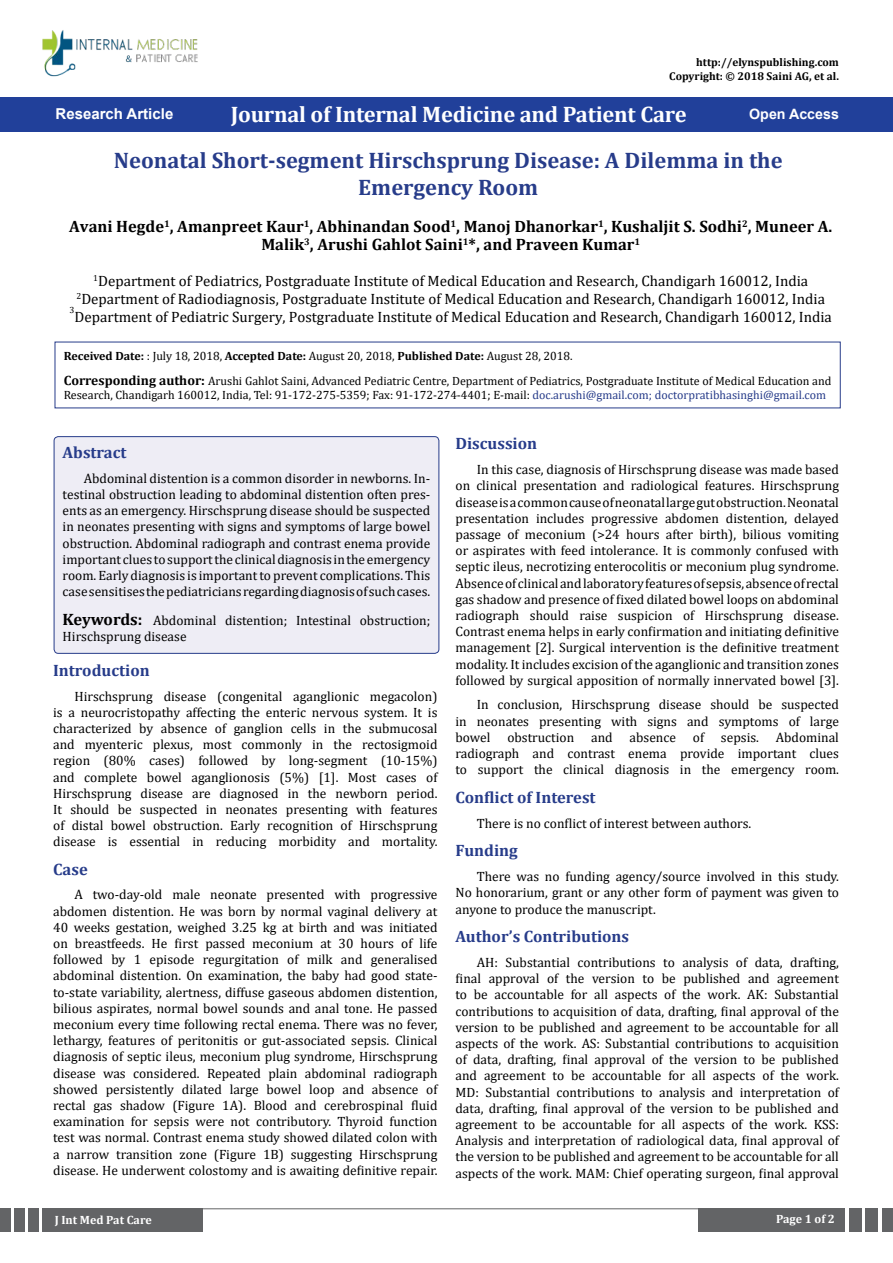
<style>
.page{position:relative;width:893px;height:1263px;background:#fff}
.page>*{position:absolute;margin:0;border:0;box-sizing:border-box;transform-origin:0 0}
.t1{font:700 22.5px/27px "Cambria";color:#273c8a;text-align:center}
.t2{font:700 22.5px "Cambria";letter-spacing:-.01em;color:#fff}
.t3{font:700 16.5px/18px "Cambria";color:#000;text-align:center}
.t4{font:700 16.5px "Cambria";color:#273c8a}
.t5{font:15px/18px "Cambria";color:#000;text-align:center}
.t6{font:700 15px "Arial";color:#fff}
.t7{font:700 14.25px "Arial";color:#fff}
.t8{font:13.5px/16.2px "Cambria";color:#000;text-align:justify}
.t9{font:12px/24.8px "Cambria";color:#000}
.t10{font:700 12px "Cambria";color:#fff}
.t11{font:700 11.25px/13.5px "Cambria";color:#000;text-align:right}
.t12{font:9px "Cambria";color:#000}
.s1{font-weight:700}
.s2{font-weight:700;font-size:13.5px}
.s3{color:#273c8a}
.s4{font-weight:700;font-size:16.5px}
</style>
<div class="page">
<div style="left:0;top:97px;width:893px;height:35px;background:#21409a"></div>
<div style="left:42px;top:1208px;width:11px;height:24px;background:#636466"></div>
<div style="left:28px;top:1208px;width:11px;height:24px;background:#636466"></div>
<div style="left:14px;top:1208px;width:11px;height:24px;background:#636466"></div>
<div style="left:0;top:1208px;width:11px;height:24px;background:#636466"></div>
<div style="left:47px;top:1208px;width:155px;height:24px;background:#636466"></div>
<div style="left:849px;top:1208px;width:12px;height:24px;background:#636466"></div>
<div style="left:865px;top:1208px;width:13px;height:24px;background:#636466"></div>
<div style="left:882px;top:1208px;width:11px;height:24px;background:#636466"></div>
<div style="left:699px;top:1208px;width:146px;height:24px;background:#636466"></div>
<hr style="left:45px;top:1208px;width:794px;height:1px;background:#636466">
<img style="left:42px;top:30px;width:156px;height:47px">
<div style="left:54px;top:437px;width:385px;height:216px;background:#eeedf5;border-radius:4px"></div>
<div style="left:54px;top:437px;width:385px;height:216px;border:1px solid #273c8a;border-radius:4px"></div>
<svg style="left:55px;top:342px;width:786px;height:66px"></svg>
<p class="t11" style="left:669px;top:55px;width:171px">http://elynspublishing.com<br>Copyright: © 2018 Saini AG, et al.</p>
<h1 class="t2" style="left:231px;top:99px;width:457px">Journal of Internal Medicine and Patient Care</h1>
<p class="t6" style="left:56px;top:103px;width:119px">Research Article</p>
<p class="t7" style="left:749px;top:104px;width:91px">Open Access</p>
<h1 class="t1" style="left:114px;top:146px;width:670px">Neonatal Short-segment Hirschsprung Disease: A Dilemma in the<br>Emergency Room</h1>
<p class="t3" style="left:69px;top:217px;width:765px">Avani Hegde<sup>1</sup>, Amanpreet Kaur<sup>1</sup>, Abhinandan Sood<sup>1</sup>, Manoj Dhanorkar<sup>1</sup>, Kushaljit S. Sodhi<sup>2</sup>, Muneer A.<br>Malik<sup>3</sup>, Arushi Gahlot Saini<sup>1</sup>*, and Praveen Kumar<sup>1</sup></p>
<p class="t5" style="left:77px;top:272px;width:750px"><sup>1</sup>Department of Pediatrics, Postgraduate Institute of Medical Education and Research, Chandigarh 160012, India<br><sup>2</sup>Department of Radiodiagnosis, Postgraduate Institute of Medical Education and Research, Chandigarh 160012, India</p>
<p class="t12" style="left:70px;top:304px;width:6px">3</p>
<p class="t5" style="left:75px;top:308px;width:759px">Department of Pediatric Surgery, Postgraduate Institute of Medical Education and Research, Chandigarh 160012, India</p>
<p class="t9" style="left:64px;top:344px;width:769px"><span class="s1">Received Date:</span> : July 18, 2018, <span class="s1">Accepted Date:</span> August 20, 2018, <span class="s1">Published Date:</span> August 28, 2018.<br><span class="s2">Corresponding author:</span> Arushi Gahlot Saini, Advanced Pediatric Centre, Department of Pediatrics, Postgraduate Institute of Medical Education and</p>
<p class="t9" style="left:64px;top:383px;width:764px">Research, Chandigarh 160012, India, Tel: 91-172-275-5359; Fax: 91-172-274-4401; E-mail: <span class="s3">doc.arushi@gmail.com; doctorpratibhasinghi@gmail.com</span></p>
<p class="t4" style="left:63px;top:441px;width:65px">Abstract</p>
<p class="t8" style="left:63px;top:470px;width:369px;text-indent:21px">Abdominal distention is a common disorder in newborns. In&shy;testinal obstruction leading to abdominal distention often pres&shy;ents as an emergency. Hirschsprung disease should be suspected in neonates presenting with signs and symptoms of large bowel obstruction. Abdominal radiograph and contrast enema provide important clues to support the clinical diagnosis in the emergency room. Early diagnosis is important to prevent complications. This case sensitises the pediatricians regarding diagnosis of such cases.</p>
<p class="t8" style="left:63px;top:612px;width:369px"><span class="s4">Keywords:</span> Abdominal distention; Intestinal obstruction;<br>Hirschsprung disease</p>
<p class="t4" style="left:53px;top:658px;width:98px">Introduction</p>
<p class="t8" style="left:53px;top:688px;width:386px;text-indent:21px">Hirschsprung disease (congenital aganglionic megacolon) is a neurocristopathy affecting the enteric nervous system. It is characterized by absence of ganglion cells in the submucosal and myenteric plexus, most commonly in the rectosigmoid region (80% cases) followed by long-segment (10-15%) and complete bowel aganglionosis (5%) [1]. Most cases of Hirschsprung disease are diagnosed in the newborn period.<br>It should be suspected in neonates presenting with features of distal bowel obstruction. Early recognition of Hirschsprung disease is essential in reducing morbidity and mortality.</p>
<p class="t4" style="left:53px;top:857px;width:36px">Case</p>
<p class="t8" style="left:53px;top:887px;width:386px;text-indent:21px">A two-day-old male neonate presented with progressive abdomen distention. He was born by normal vaginal delivery at 40 weeks gestation, weighed 3.25 kg at birth and was initiated on breastfeeds. He first passed meconium at 30 hours of life followed by 1 episode regurgitation of milk and generalised abdominal distention. On examination, the baby had good state&shy;to-state variability, alertness, diffuse gaseous abdomen distention, bilious aspirates, normal bowel sounds and anal tone. He passed meconium every time following rectal enema. There was no fever, lethargy, features of peritonitis or gut-associated sepsis. Clinical diagnosis of septic ileus, meconium plug syndrome, Hirschsprung disease was considered. Repeated plain abdominal radiograph showed persistently dilated large bowel loop and absence of rectal gas shadow (Figure 1A). Blood and cerebrospinal fluid examination for sepsis were not contributory. Thyroid function test was normal. Contrast enema study showed dilated colon with a narrow transition zone (Figure 1B) suggesting Hirschsprung disease. He underwent colostomy and is awaiting definitive repair.</p>
<p class="t10" style="left:55px;top:1212px;width:99px">J Int Med Pat Care</p>
<p class="t4" style="left:455px;top:432px;width:83px">Discussion</p>
<p class="t8" style="left:455px;top:461px;width:385px;text-indent:21px">In this case, diagnosis of Hirschsprung disease was made based on clinical presentation and radiological features. Hirschsprung disease is a common cause of neonatal large gut obstruction. Neonatal presentation includes progressive abdomen distention, delayed passage of meconium (&gt;24 hours after birth), bilious vomiting or aspirates with feed intolerance. It is commonly confused with septic ileus, necrotizing enterocolitis or meconium plug syndrome.<br>Absence of clinical and laboratory features of sepsis, absence of rectal gas shadow and presence of fixed dilated bowel loops on abdominal radiograph should raise suspicion of Hirschsprung disease.<br>Contrast enema helps in early confirmation and initiating definitive management [2]. Surgical intervention is the definitive treatment modality. It includes excision of the aganglionic and transition zones followed by surgical apposition of normally innervated bowel [3].</p>
<p class="t8" style="left:455px;top:697px;width:385px;text-indent:21px">In conclusion, Hirschsprung disease should be suspected in neonates presenting with signs and symptoms of large bowel obstruction and absence of sepsis. Abdominal radiograph and contrast enema provide important clues to support the clinical diagnosis in the emergency room.</p>
<p class="t4" style="left:455px;top:786px;width:142px">Conflict of Interest</p>
<p class="t8" style="left:477px;top:815px;width:276px">There is no conflict of interest between authors.</p>
<p class="t4" style="left:455px;top:839px;width:64px">Funding</p>
<p class="t8" style="left:455px;top:868px;width:385px;text-indent:21px">There was no funding agency/source involved in this study.<br>No honorarium, grant or any other form of payment was given to anyone to produce the manuscript.</p>
<p class="t4" style="left:455px;top:925px;width:175px">Author’s Contributions</p>
<p class="t8" style="left:455px;top:954px;width:385px;text-indent:21px">AH: Substantial contributions to analysis of data, drafting, final approval of the version to be published and agreement to be accountable for all aspects of the work. AK: Substantial contributions to acquisition of data, drafting, final approval of the version to be published and agreement to be accountable for all aspects of the work. AS: Substantial contributions to acquisition of data, drafting, final approval of the version to be published and agreement to be accountable for all aspects of the work.<br>MD: Substantial contributions to analysis and interpretation of data, drafting, final approval of the version to be published and agreement to be accountable for all aspects of the work. KSS:<br>Analysis and interpretation of radiological data, final approval of the version to be published and agreement to be accountable for all aspects of the work. MAM: Chief operating surgeon, final approval</p>
<p class="t10" style="left:776px;top:1211px;width:60px">Page 1 of 2</p>
</div>
